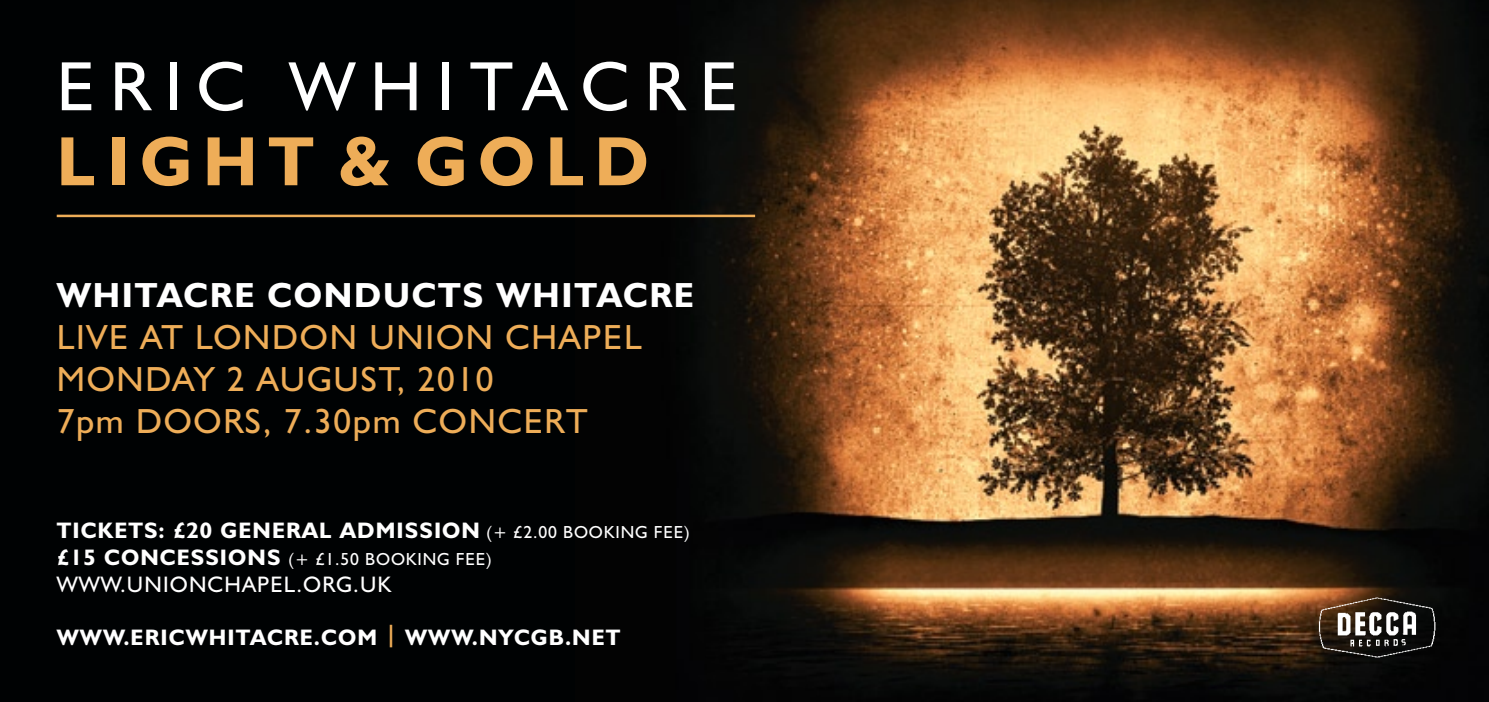
<style>
.page{position:relative;width:1489px;height:702px;background:#fff}
.page>*{position:absolute;margin:0;border:0;box-sizing:border-box;transform-origin:0 0}
.t1{font:70px "Humanist 521 BT";letter-spacing:.22em;color:#fff}
.t2{font:700 70px "Humanist 521 BT";letter-spacing:.155em;color:#eead58}
.t3{font:35px/42px "Humanist 521 BT";letter-spacing:.05em;color:#eead58}
.t4{font:700 35px "Humanist 521 BT";letter-spacing:.05em;color:#fff}
.t5{font:700 22.5px "Humanist 521 BT";letter-spacing:.05em;color:#fff}
.t6{font:22.5px "Humanist 521 BT";color:#fff}
.t7{font:17.5px "Humanist 521 BT";letter-spacing:.05em;color:#fff}
.s1{color:#eead58}
</style>
<div class="page">
<div style="left:0;top:0;width:1488px;height:702px;background:#000203"></div>
<img style="left:575px;top:0;width:913px;height:699px">
<hr style="left:57px;top:215px;width:698px;height:2px;background:#eead58">
<img style="left:1313px;top:593px;width:127px;height:69px">
<h1 class="t1" style="left:57px;top:43px;width:682px">ERIC WHITACRE</h1>
<h1 class="t2" style="left:57px;top:118px;width:593px">LIGHT &amp; GOLD</h1>
<h2 class="t4" style="left:57px;top:273px;width:639px">WHITACRE CONDUCTS WHITACRE</h2>
<h2 class="t3" style="left:57px;top:316px;width:586px">LIVE AT LONDON UNION CHAPEL<br>MONDA</h2>
<h2 class="t3" style="left:194px;top:358px;width:301px">Y 2 AUGUST, 2010</h2>
<h2 class="t3" style="left:57px;top:400px;width:107px">7PM DOOR</h2>
<h2 class="t3" style="left:245px;top:400px;width:194px">S, 7.30PM CONCERT</h2>
<p class="t5" style="left:57px;top:516px;width:198px">TICKETS: £20 GENERAL</p>
<p class="t5" style="left:340px;top:516px;width:72px">ADMISSION</p>
<p class="t7" style="left:486px;top:521px;width:205px">(+ £2.00 BOOKING FEE)</p>
<p class="t5" style="left:57px;top:543px;width:82px">£15 CONCESSIONS</p>
<p class="t7" style="left:288px;top:548px;width:205px">(+ £1.50 BOOKING FEE)</p>
<p class="t6" style="left:57px;top:570px;width:23px">WWW</p>
<p class="t6" style="left:120px;top:570px;width:23px">.UNIONCHAPEL</p>
<p class="t6" style="left:296px;top:570px;width:96px">.ORG.UK</p>
<p class="t5" style="left:57px;top:622px;width:24px">WWW</p>
<p class="t5" style="left:123px;top:622px;width:24px">.ERICWHITACRE</p>
<p class="t5" style="left:314px;top:622px;width:116px">.COM <span class="s1">|</span>WWW</p>
<p class="t5" style="left:472px;top:622px;width:117px">.NYCGB.NET</p>
</div>
